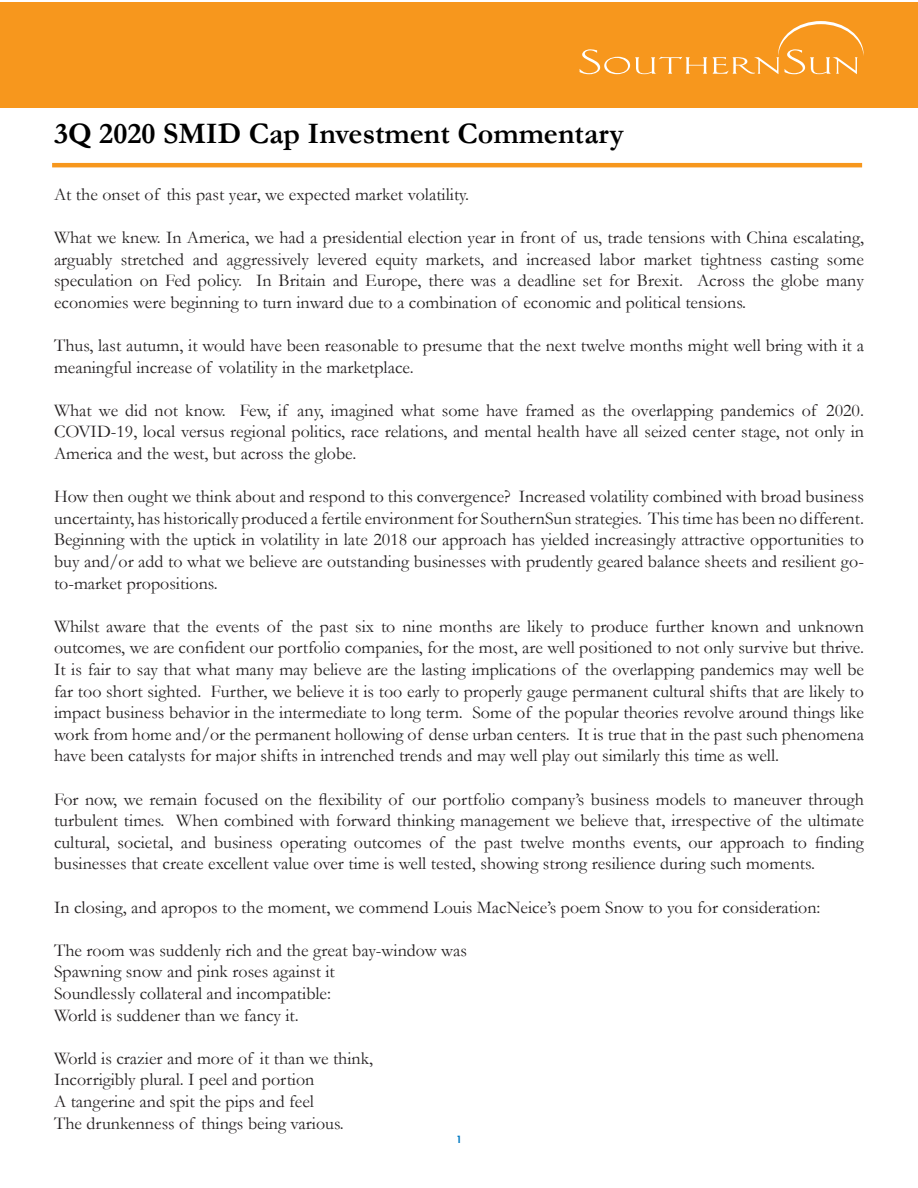
<style>
.page{position:relative;width:918px;height:1188px;background:#fff}
.page>*{position:absolute;margin:0;border:0;box-sizing:border-box;transform-origin:0 0}
.t1{font:700 30px "Garamond";color:#000}
.t2{font:18px/21.6px "Garamond";color:#231f20;text-align:justify}
.t3{font:700 condensed 12px "Tw Cen";color:#0079c2}
</style>
<div class="page">
<hr style="left:52px;top:163px;width:810px;height:4px;background:#f7971d">
<div style="left:0;top:2px;width:918px;height:105px;background:#f7971d"></div>
<svg style="left:580px;top:21px;width:284px;height:53px"></svg>
<h1 class="t1" style="left:54px;top:123px;width:571px">3Q 2020 SMID Cap Investment Commentary</h1>
<p class="t2" style="left:54px;top:185px;width:417px">At the onset of this past year, we expected market volatility.</p>
<p class="t2" style="left:54px;top:228px;width:812px">What we knew. In America, we had a presidential election year in front of us, trade tensions with China escalating, arguably stretched and aggressively levered equity markets, and increased labor market tightness casting some speculation on Fed policy. In Britain and Europe, there was a deadline set for Brexit. Across the globe many economies were beginning to turn inward due to a combination of economic and political tensions.</p>
<p class="t2" style="left:54px;top:336px;width:812px">Thus, last autumn, it would have been reasonable to presume that the next twelve months might well bring with it a meaningful increase of volatility in the marketplace.</p>
<p class="t2" style="left:54px;top:401px;width:811px">What we did not know. Few, if any, imagined what some have framed as the overlapping pandemics of 2020.<br>COVID-19, local versus regional politics, race relations, and mental health have all seized center stage, not only in America and the west, but across the globe.</p>
<p class="t2" style="left:54px;top:488px;width:812px">How then ought we think about and respond to this convergence? Increased volatility combined with broad business uncertainty, has historically produced a fertile environment for SouthernSun strategies. This time has been no different.<br>Beginning with the uptick in volatility in late 2018 our approach has yielded increasingly attractive opportunities to buy and/or add to what we believe are outstanding businesses with prudently geared balance sheets and resilient go&shy;to-market propositions.</p>
<p class="t2" style="left:54px;top:617px;width:812px">Whilst aware that the events of the past six to nine months are likely to produce further known and unknown outcomes, we are confident our portfolio companies, for the most, are well positioned to not only survive but thrive.<br>It is fair to say that what many may believe are the lasting implications of the overlapping pandemics may well be far too short sighted. Further, we believe it is too early to properly gauge permanent cultural shifts that are likely to impact business behavior in the intermediate to long term. Some of the popular theories revolve around things like work from home and/or the permanent hollowing of dense urban centers. It is true that in the past such phenomena have been catalysts for major shifts in intrenched trends and may well play out similarly this time as well.</p>
<p class="t2" style="left:54px;top:788px;width:812px">For now, we remain focused on the flexibility of our portfolio company’s business models to maneuver through turbulent times. When combined with forward thinking management we believe that, irrespective of the ultimate cultural, societal, and business operating outcomes of the past twelve months events, our approach to finding businesses that create excellent value over time is well tested, showing strong resilience during such moments.</p>
<p class="t2" style="left:54px;top:896px;width:768px">In closing, and apropos to the moment, we commend Louis MacNeice’s poem Snow to you for consideration:</p>
<p class="t2" style="left:54px;top:941px;width:414px;text-align:left">The room was suddenly rich and the great bay-window was Spawning snow and pink roses against it<br>Soundlessly collateral and incompatible:<br>World is suddener than we fancy it.</p>
<p class="t2" style="left:54px;top:1049px;width:321px;text-align:left">World is crazier and more of it than we think, Incorrigibly plural. I peel and portion<br>A tangerine and spit the pips and feel<br>The drunkenness of things being various.</p>
<p class="t3" style="left:456px;top:1132px;width:7px">1</p>
</div>
